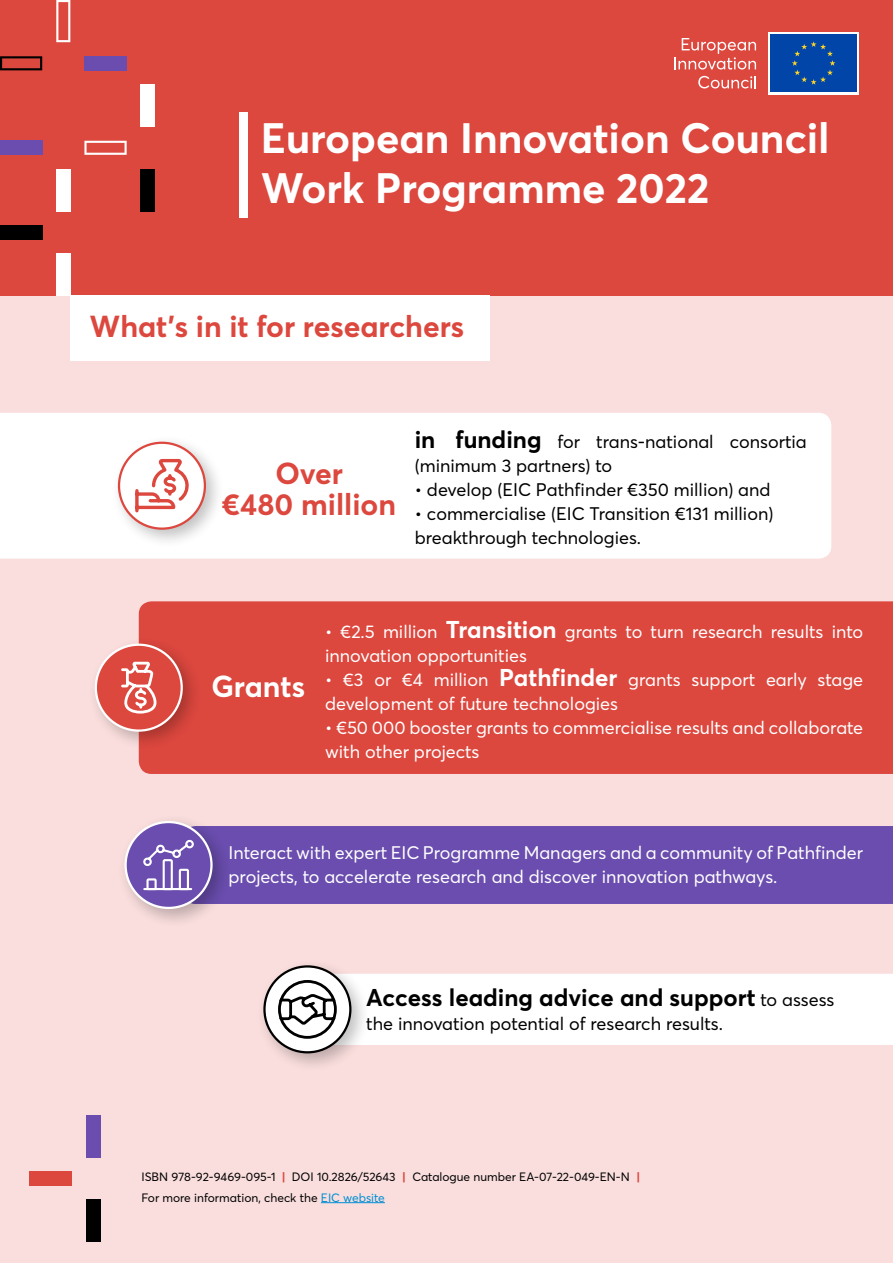
<style>
.page{position:relative;width:893px;height:1263px;background:#fff}
.page>*{position:absolute;margin:0;border:0;box-sizing:border-box;transform-origin:0 0}
.t1{font:700 42px/50.4px "Averta PE";color:#fff}
.t2{font:700 30px/31.5px "Averta PE";color:#dc473e;text-align:center}
.t3{font:700 30px "Averta PE";color:#fff}
.t4{font:700 24px "Averta PE";color:#000}
.t5{font:18px/24px "Averta PE";color:#fff}
.t6{font:18px/24px "Averta PE";color:#000}
.t7{font:12px/21px "Averta PE";color:#000}
.s1{font-weight:700;font-size:24px}
.s2{font-weight:400;font-size:18px}
.s3{font-weight:800;color:#dc473e}
.s4{color:#008ed4}
</style>
<div class="page">
<div style="left:0;top:275px;width:893px;height:988px;background:#f9dedd"></div>
<div style="left:0;top:0;width:893px;height:296px;background:#dc473e"></div>
<div style="left:768px;top:32px;width:91px;height:62px;background:#fff"></div>
<svg style="left:674px;top:38px;width:82px;height:32px"></svg>
<svg style="left:698px;top:76px;width:58px;height:12px"></svg>
<div style="left:770px;top:34px;width:87px;height:58px;background:#0045a7"></div>
<svg style="left:792px;top:41px;width:43px;height:44px"></svg>
<div style="left:84px;top:56px;width:43px;height:14px;background:#6a4dae"></div>
<svg style="left:0;top:56px;width:42px;height:14px"></svg>
<svg style="left:56px;top:0;width:14px;height:42px"></svg>
<svg style="left:84px;top:141px;width:43px;height:14px"></svg>
<div style="left:0;top:141px;width:42px;height:14px;background:#6a4dae"></div>
<div style="left:0;top:225px;width:42px;height:14px;background:#000"></div>
<div style="left:141px;top:169px;width:14px;height:42px;background:#000"></div>
<div style="left:141px;top:84px;width:14px;height:43px;background:#fff"></div>
<div style="left:56px;top:169px;width:14px;height:42px;background:#fff"></div>
<div style="left:56px;top:253px;width:14px;height:43px;background:#fff"></div>
<div style="left:239px;top:113px;width:8px;height:105px;background:#fff"></div>
<div style="left:0;top:413px;width:831px;height:146px;background:#fff"></div>
<div style="left:110px;top:434px;width:115px;height:115px;background:#000;opacity:.25"></div>
<div style="left:119px;top:443px;width:86px;height:86px;background:#fff;border-radius:50%"></div>
<div style="left:118px;top:442px;width:88px;height:88px;border:2px solid #dc473e;border-radius:50%"></div>
<svg style="left:135px;top:459px;width:54px;height:54px"></svg>
<div style="left:231px;top:826px;width:662px;height:78px;background:#6a4dae"></div>
<div style="left:117px;top:813px;width:114px;height:115px;background:#000;opacity:.25"></div>
<div style="left:126px;top:822px;width:85px;height:86px;background:#6a4dae;border-radius:50%"></div>
<div style="left:124px;top:821px;width:89px;height:88px;border:2px solid #fff;border-radius:50%"></div>
<svg style="left:143px;top:839px;width:51px;height:52px"></svg>
<div style="left:70px;top:296px;width:419px;height:65px;background:#fff"></div>
<div style="left:139px;top:601px;width:754px;height:173px;background:#dc473e"></div>
<div style="left:87px;top:636px;width:115px;height:115px;background:#000;opacity:.25"></div>
<div style="left:96px;top:645px;width:86px;height:86px;background:#dc473e;border-radius:50%"></div>
<div style="left:95px;top:644px;width:88px;height:88px;border:2px solid #fff;border-radius:50%"></div>
<svg style="left:121px;top:661px;width:36px;height:53px"></svg>
<div style="left:256px;top:958px;width:114px;height:115px;background:#000;opacity:.25"></div>
<svg style="left:264px;top:966px;width:86px;height:86px"></svg>
<div style="left:263px;top:965px;width:88px;height:88px;border:2px solid #000;border-radius:50%"></div>
<div style="left:277px;top:974px;width:616px;height:71px;background:#fff"></div>
<div style="left:86px;top:1199px;width:14px;height:43px;background:#000"></div>
<div style="left:86px;top:1115px;width:14px;height:42px;background:#6a4dae"></div>
<div style="left:30px;top:1171px;width:42px;height:14px;background:#dc473e"></div>
<hr style="left:321px;top:1202px;width:64px;height:1px;background:#008ed4">
<h1 class="t1" style="left:261px;top:111px;width:570px">European Innovation Council<br>Work Programme 2022</h1>
<h2 class="t2" style="left:89px;top:309px;width:376px">What’s in it for researchers</h2>
<h2 class="t2" style="left:222px;top:456px;width:175px">Over<br>€480 million</h2>
<p class="t6" style="left:415px;top:429px;width:393px"><span class="s1">in funding</span> for trans-national consortia (minimum 3 partners) to</p>
<p class="t6" style="left:415px;top:477px;width:357px">• develop (EIC Pathfinder €350 million) and</p>
<p class="t6" style="left:415px;top:501px;width:360px">• commercialise (EIC Transition €131 million) breakthrough technologies.</p>
<h2 class="t3" style="left:211px;top:665px;width:95px">Grants</h2>
<p class="t5" style="left:325px;top:619px;width:540px">• €2.5 million <span class="s1">Transition</span> grants to turn research results into innovation opportunities</p>
<p class="t5" style="left:325px;top:667px;width:540px">• €3 or €4 million <span class="s1">Pathfinder</span> grants support early stage development of future technologies</p>
<p class="t5" style="left:325px;top:715px;width:540px">• €50 000 booster grants to commercialise results and collaborate with other projects</p>
<p class="t5" style="left:229px;top:840px;width:636px">Interact with expert EIC Programme Managers and a community of Pathfinder projects, to accelerate research and discover innovation pathways.</p>
<h3 class="t4" style="left:366px;top:980px;width:470px">Access leading advice and support <span class="s2">to assess</span></h3>
<p class="t6" style="left:366px;top:1011px;width:358px">the innovation potential of research results.</p>
<p class="t7" style="left:141px;top:1165px;width:500px">ISBN 978-92-9469-095-1 <span class="s3">|</span> DOI 10.2826/52643 <span class="s3">|</span> Catalogue number EA-07-22-049-EN-N <span class="s3">|<br></span>For more information, check the <span class="s4">EIC website</span></p>
</div>
